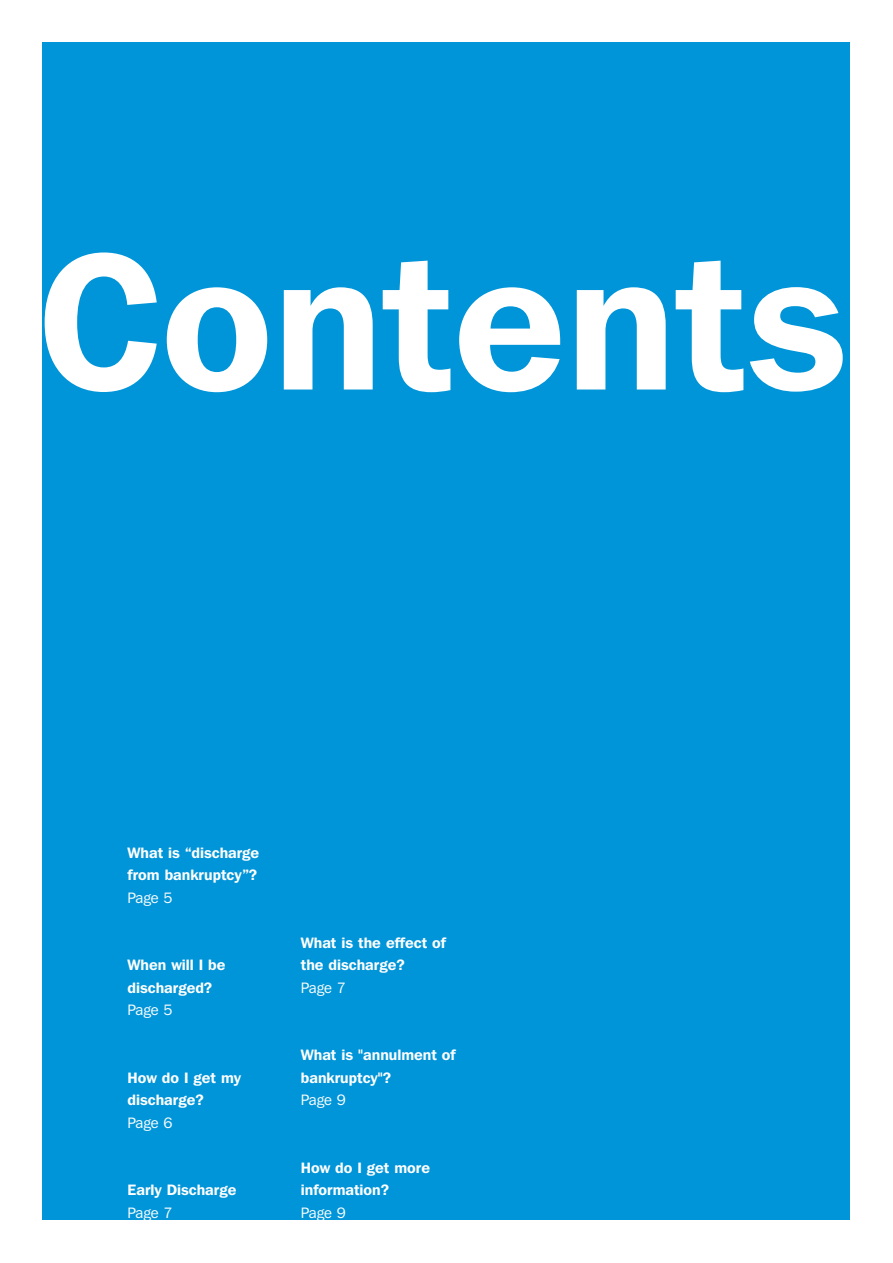
<style>
.page{position:relative;width:893px;height:1263px;background:#fff}
.page>*{position:absolute;margin:0;border:0;box-sizing:border-box;transform-origin:0 0}
.t1{font:600 193.5px "Franklin Gothic IT Cby BT";color:#fff}
.t2{font:600 15px/22.5px "Franklin Gothic IT Cby BT";color:#fff}
.t3{font:15px "Franklin Gothic IT Cby BT";color:#fff}
</style>
<div class="page">
<div style="left:43px;top:43px;width:807px;height:1177px;background:#0095d9"></div>
<h1 class="t1" style="left:38px;top:255px;width:811px">Contents</h1>
<p class="t2" style="left:128px;top:843px;width:133px">What is “discharge from bankruptcy”?</p>
<p class="t3" style="left:128px;top:892px;width:46px">Page 5</p>
<p class="t2" style="left:128px;top:955px;width:99px">When will I be discharged?</p>
<p class="t3" style="left:128px;top:1005px;width:46px">Page 5</p>
<p class="t2" style="left:128px;top:1068px;width:115px">How do I get my discharge?</p>
<p class="t3" style="left:128px;top:1117px;width:46px">Page 6</p>
<p class="t2" style="left:128px;top:1180px;width:110px">Early Discharge</p>
<p class="t3" style="left:128px;top:1207px;width:46px">Page 7</p>
<p class="t2" style="left:301px;top:933px;width:147px">What is the effect of the discharge?</p>
<p class="t3" style="left:301px;top:982px;width:46px">Page 7</p>
<p class="t2" style="left:301px;top:1045px;width:156px">What is "annulment of bankruptcy"?</p>
<p class="t3" style="left:301px;top:1095px;width:46px">Page 9</p>
<p class="t2" style="left:301px;top:1158px;width:131px">How do I get more information?</p>
<p class="t3" style="left:301px;top:1207px;width:46px">Page 9</p>
</div>
